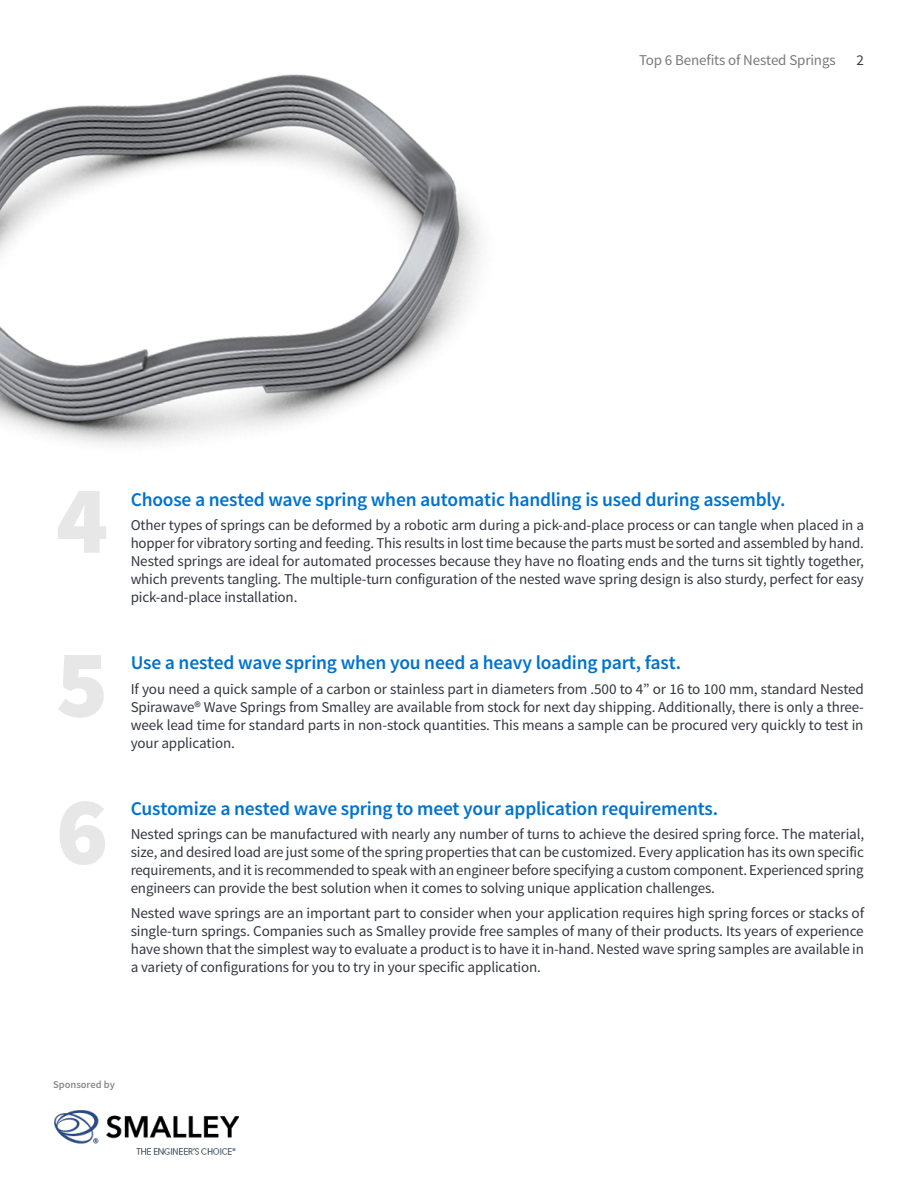
<style>
.page{position:relative;width:918px;height:1188px;background:#fff}
.page>*{position:absolute;margin:0;border:0;box-sizing:border-box;transform-origin:0 0}
.t1{font:900 97.2px "Source Sans Pro";color:#e7e7e7}
.Headlines{font:600 19.5px "Source Sans Pro";letter-spacing:-.01em;color:#0073ce}
.Body_copy{font:15px/18px "Source Sans Pro";letter-spacing:-.01em;color:#343741;text-align:justify}
.t2{font:15px "Source Sans Pro";letter-spacing:-.01em;color:#7b7979}
.t3{font:15px "Source Sans Pro";color:#3e3e3f}
.t4{font:600 10.5px "Source Sans Pro";color:#888}
</style>
<div class="page">
<img style="left:0;top:74px;width:481px;height:371px">
<img style="left:54px;top:1110px;width:185px;height:45px">
<p class="t2" style="left:639px;top:51px;width:198px">Top 6 Benefits of Nested Springs</p>
<p class="t3" style="left:857px;top:51px;width:9px">2</p>
<p class="t1" style="left:56px;top:457px;width:54px">4</p>
<p class="Headlines" style="left:131px;top:487px;width:656px">Choose a nested wave spring when automatic handling is used during assembly.</p>
<p class="Body_copy" style="left:131px;top:517px;width:735px">Other types of springs can be deformed by a robotic arm during a pick-and-place process or can tangle when placed in a hopper for vibratory sorting and feeding. This results in lost time because the parts must be sorted and assembled by hand.<br>Nested springs are ideal for automated processes because they have no floating ends and the turns sit tightly together, which prevents tangling. The multiple-turn configuration of the nested wave spring design is also sturdy, perfect for easy pick-and-place installation.</p>
<p class="t1" style="left:56px;top:621px;width:54px">5</p>
<p class="Headlines" style="left:131px;top:650px;width:552px">Use a nested wave spring when you need a heavy loading part, fast.</p>
<p class="Body_copy" style="left:131px;top:680px;width:735px">If you need a quick sample of a carbon or stainless part in diameters from .500 to 4” or 16 to 100 mm, standard Nested Spirawave® Wave Springs from Smalley are available from stock for next day shipping. Additionally, there is only a three&shy;week lead time for standard parts in non-stock quantities. This means a sample can be procured very quickly to test in your application.</p>
<p class="t1" style="left:56px;top:768px;width:54px">6</p>
<p class="Headlines" style="left:131px;top:796px;width:589px">Customize a nested wave spring to meet your application requirements.</p>
<p class="Body_copy" style="left:131px;top:826px;width:735px">Nested springs can be manufactured with nearly any number of turns to achieve the desired spring force. The material, size, and desired load are just some of the spring properties that can be customized. Every application has its own specific requirements, and it is recommended to speak with an engineer before specifying a custom component. Experienced spring engineers can provide the best solution when it comes to solving unique application challenges.</p>
<p class="Body_copy" style="left:131px;top:904px;width:735px">Nested wave springs are an important part to consider when your application requires high spring forces or stacks of single-turn springs. Companies such as Smalley provide free samples of many of their products. Its years of experience have shown that the simplest way to evaluate a product is to have it in-hand. Nested wave spring samples are available in a variety of configurations for you to try in your specific application.</p>
<p class="t4" style="left:53px;top:1078px;width:63px">Sponsored by</p>
</div>
